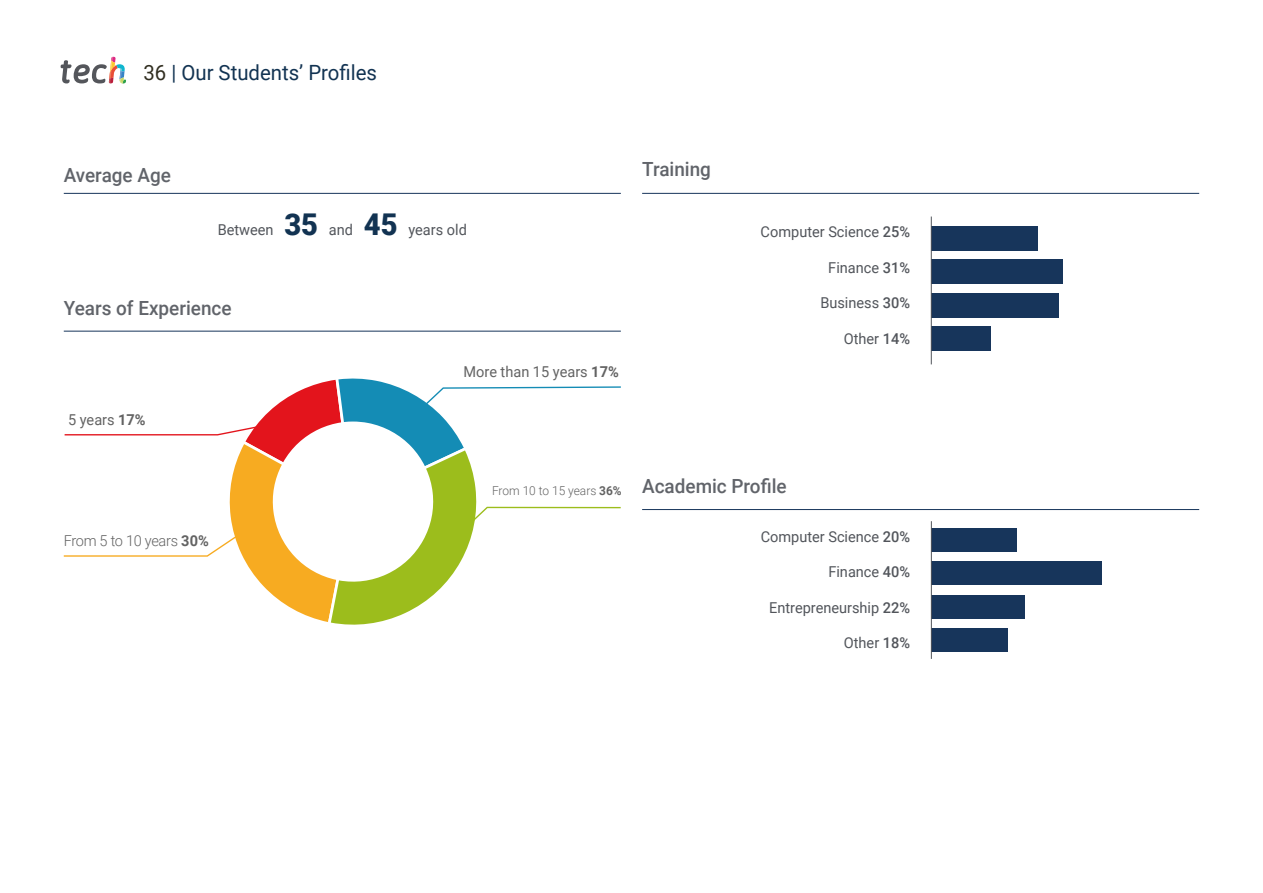
<style>
.page{position:relative;width:1263px;height:893px;background:#fff}
.page>*{position:absolute;margin:0;border:0;box-sizing:border-box;transform-origin:0 0}
.t1{font:21px "Roboto";color:#123352}
.t2{font:500 19.5px "Roboto";color:#61646a}
.t3{font:15px "Roboto";color:#52555b}
.t4{font:15px "Roboto";color:#636363}
.t5{font:300 15px "Roboto";letter-spacing:-.02em;color:#636363}
.t6{font:300 12.3px "Roboto";color:#636363}
.s1{color:#312e20}
.s2{font-weight:900;font-size:30px;color:#123352}
.s3{font-weight:700}
.s4{font-weight:500}
</style>
<div class="page">
<svg style="left:61px;top:57px;width:65px;height:27px"></svg>
<hr style="left:64px;top:193px;width:557px;height:1px;background:#17355b">
<hr style="left:64px;top:331px;width:557px;height:1px;background:#17355b">
<hr style="left:642px;top:509px;width:557px;height:1px;background:#17355b">
<div style="left:931px;top:528px;width:85px;height:24px;background:#17355b"></div>
<div style="left:931px;top:561px;width:170px;height:24px;background:#17355b"></div>
<div style="left:931px;top:595px;width:94px;height:24px;background:#17355b"></div>
<div style="left:931px;top:628px;width:77px;height:24px;background:#17355b"></div>
<hr style="left:931px;top:521px;width:1px;height:138px;background:#52555b">
<hr style="left:642px;top:193px;width:557px;height:1px;background:#17355b">
<div style="left:931px;top:226px;width:106px;height:24px;background:#17355b"></div>
<div style="left:931px;top:260px;width:132px;height:24px;background:#17355b"></div>
<div style="left:931px;top:293px;width:128px;height:24px;background:#17355b"></div>
<div style="left:931px;top:327px;width:60px;height:24px;background:#17355b"></div>
<hr style="left:931px;top:217px;width:1px;height:147px;background:#52555b">
<svg style="left:64px;top:378px;width:557px;height:247px"></svg>
<h1 class="t1" style="left:144px;top:57px;width:235px"><span class="s1">36</span> | Our Students’ Profiles</h1>
<h2 class="t2" style="left:64px;top:161px;width:109px">Average Age</h2>
<p class="t3" style="left:218px;top:219px;width:251px">Between <span class="s2">35</span> and <span class="s2">45</span> years old</p>
<h2 class="t2" style="left:64px;top:294px;width:169px">Years of Experience</h2>
<p class="t4" style="left:68px;top:409px;width:79px">5 years <span class="s3">17%</span></p>
<p class="t5" style="left:64px;top:530px;width:146px">From 5 to 10 years <span class="s3">30%</span></p>
<p class="t4" style="left:463px;top:361px;width:157px">More than 15 years <span class="s3">17%</span></p>
<p class="t6" style="left:492px;top:482px;width:131px">From 10 to 15 years <span class="s3">36%</span></p>
<h2 class="t2" style="left:642px;top:156px;width:70px">Training</h2>
<p class="t3" style="left:761px;top:221px;width:151px">Computer Science <span class="s4">25%</span></p>
<p class="t3" style="left:828px;top:257px;width:83px">Finance <span class="s4">31%</span></p>
<p class="t3" style="left:820px;top:292px;width:91px">Business <span class="s4">30%</span></p>
<p class="t3" style="left:844px;top:328px;width:68px">Other <span class="s4">14%</span></p>
<h2 class="t2" style="left:642px;top:473px;width:146px">Academic Profile</h2>
<p class="t3" style="left:761px;top:526px;width:151px">Computer Science <span class="s4">20%</span></p>
<p class="t3" style="left:828px;top:561px;width:83px">Finance <span class="s4">40%</span></p>
<p class="t3" style="left:769px;top:597px;width:142px">Entrepreneurship <span class="s4">22%</span></p>
<p class="t3" style="left:844px;top:632px;width:68px">Other <span class="s4">18%</span></p>
</div>
